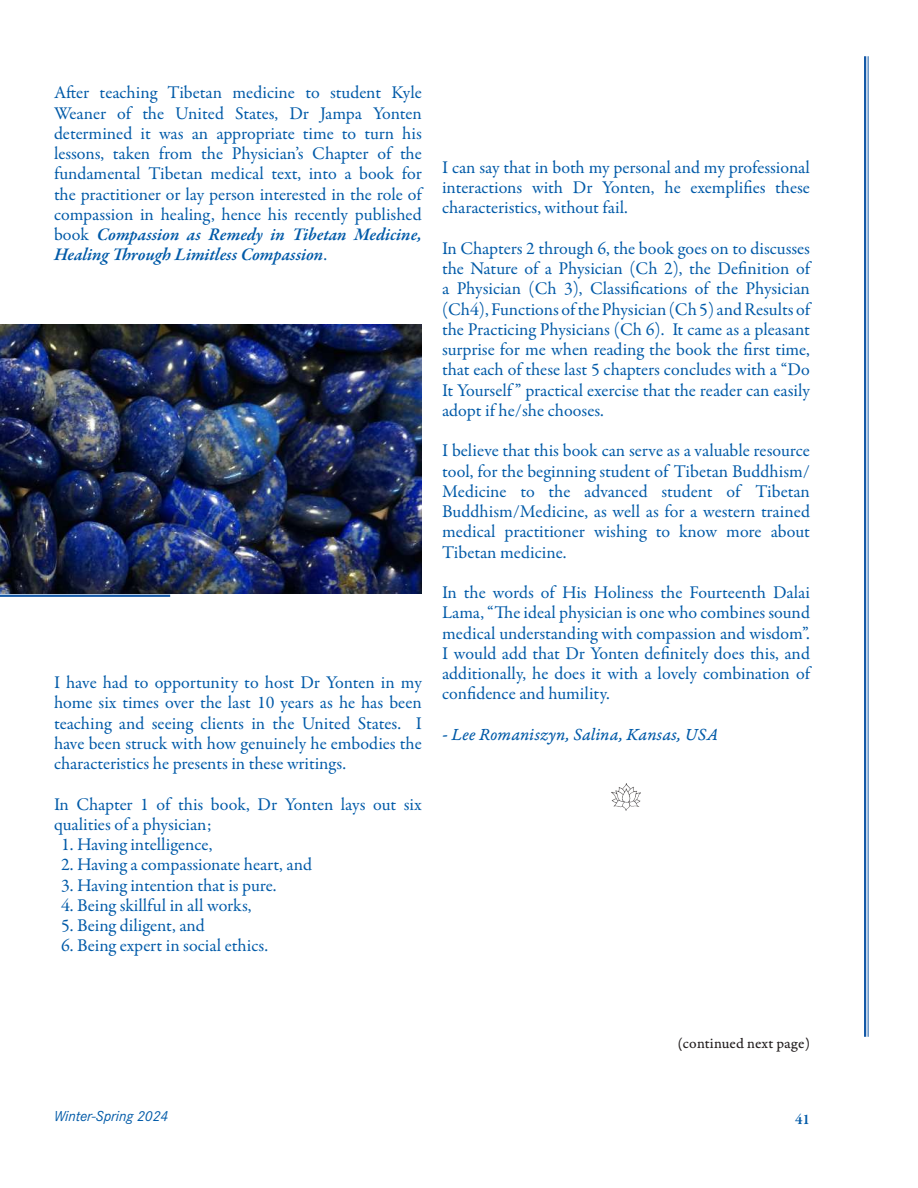
<style>
.page{position:relative;width:918px;height:1188px;background:#fff}
.page>*{position:absolute;margin:0;border:0;box-sizing:border-box;transform-origin:0 0}
.t1{font:18px/20.2px "Garamond Premr Pro";color:#005aa8;text-align:justify}
.t2{font:18px "Garamond Premr Pro It Capt";letter-spacing:.005em;color:#005aa8}
.t3{font:15px "Garamond Premr Pro Capt";letter-spacing:.005em;color:#231f20}
.t4{font:italic 15px "Corporate S Pro";color:#005aa8}
.t5{font:600 15px "Garamond Premr Pro";color:#005aa8}
.s1{font-weight:600;font-style:italic}
</style>
<div class="page">
<hr style="left:0;top:595px;width:169px;height:2px;background:#155aa8">
<img style="left:0;top:325px;width:422px;height:269px">
<img style="left:611px;top:783px;width:30px;height:28px">
<hr style="left:868px;top:56px;width:1px;height:981px;background:#155aa8">
<hr style="left:864px;top:56px;width:2px;height:981px;background:#155aa8">
<p class="t1" style="left:54px;top:83px;width:369px">After teaching Tibetan medicine to student Kyle Weaner of the United States, Dr Jampa Yonten determined it was an appropriate time to turn his lessons, taken from the Physician’s Chapter of the fundamental Tibetan medical text, into a book for the practitioner or lay person interested in the role of compassion in healing, hence his recently published book <span class="s1">Compassion as Remedy in Tibetan Medicine, Healing Through Limitless Compassion</span>.</p>
<p class="t1" style="left:54px;top:673px;width:369px">I have had to opportunity to host Dr Yonten in my home six times over the last 10 years as he has been teaching and seeing clients in the United States. I have been struck with how genuinely he embodies the characteristics he presents in these writings.</p>
<p class="t1" style="left:54px;top:794px;width:369px">In Chapter 1 of this book, Dr Yonten lays out six qualities of a physician;</p>
<p class="t1" style="left:61px;top:835px;width:153px">1. Having intelligence,</p>
<p class="t1" style="left:61px;top:855px;width:252px">2. Having a compassionate heart, and</p>
<p class="t1" style="left:61px;top:875px;width:217px">3. Having intention that is pure.</p>
<p class="t1" style="left:61px;top:895px;width:192px">4. Being skillful in all works,</p>
<p class="t1" style="left:61px;top:916px;width:145px">5. Being diligent, and</p>
<p class="t1" style="left:61px;top:936px;width:208px">6. Being expert in social ethics.</p>
<p class="t1" style="left:442px;top:158px;width:369px">I can say that in both my personal and my professional interactions with Dr Yonten, he exemplifies these characteristics, without fail.</p>
<p class="t1" style="left:442px;top:239px;width:369px">In Chapters 2 through 6, the book goes on to discusses the Nature of a Physician (Ch 2), the Definition of a Physician (Ch 3), Classifications of the Physician (Ch4), Functions of the Physician (Ch 5) and Results of the Practicing Physicians (Ch 6). It came as a pleasant surprise for me when reading the book the first time, that each of these last 5 chapters concludes with a “Do It Yourself ” practical exercise that the reader can easily adopt if he/she chooses.</p>
<p class="t1" style="left:442px;top:441px;width:369px">I believe that this book can serve as a valuable resource tool, for the beginning student of Tibetan Buddhism/ Medicine to the advanced student of Tibetan Buddhism/Medicine, as well as for a western trained medical practitioner wishing to know more about Tibetan medicine.</p>
<p class="t1" style="left:442px;top:583px;width:369px">In the words of His Holiness the Fourteenth Dalai Lama, “The ideal physician is one who combines sound medical understanding with compassion and wisdom”.<br>I would add that Dr Yonten definitely does this, and additionally, he does it with a lovely combination of confidence and humility.</p>
<p class="t2" style="left:442px;top:724px;width:277px">- Lee Romaniszyn, Salina, Kansas, USA</p>
<p class="t3" style="left:678px;top:1034px;width:134px">(continued next page)</p>
<p class="t4" style="left:54px;top:1106px;width:116px">Winter-Spring 2024</p>
<p class="t5" style="left:795px;top:1110px;width:16px">41</p>
</div>
